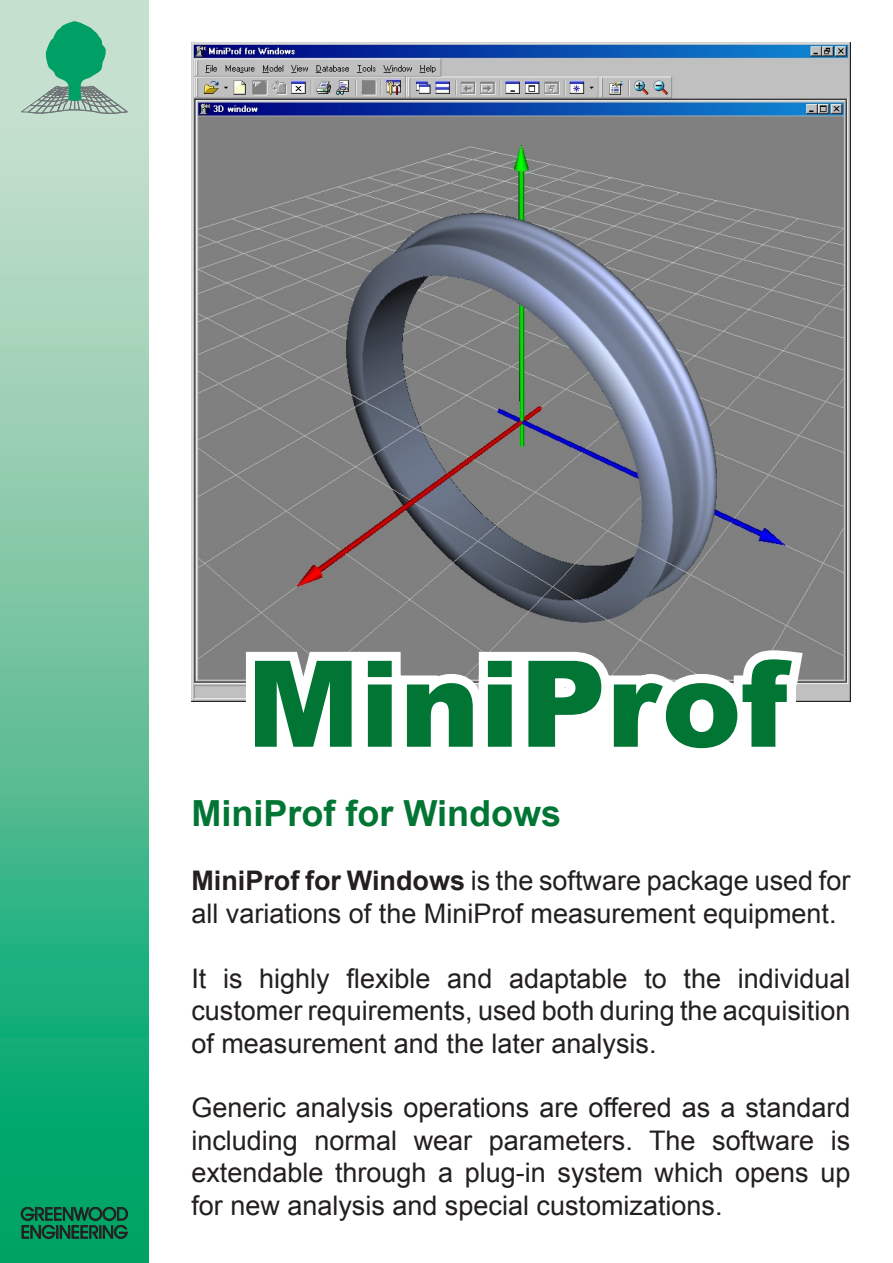
<style>
.page{position:relative;width:893px;height:1263px;background:#fff}
.page>*{position:absolute;margin:0;border:0;box-sizing:border-box;transform-origin:0 0}
.t1{font:900 120px "Arial";color:#007534}
.t2{font:700 36px "Arial";color:#007534}
.t3{font:27px/32.4px "Arial";color:#231f20;text-align:justify}
.t4{font:17.7px/18px "Avant Garde IT Cby BT";color:#231f20}
.s1{font-weight:700}
</style>
<div class="page">
<div style="left:0;top:0;width:149px;height:115px;background:#c5e0ce"></div>
<svg style="left:21px;top:21px;width:107px;height:93px"></svg>
<svg style="left:0;top:115px;width:149px;height:1148px;background:#63c19a"></svg>
<svg style="left:20px;top:1206px;width:108px;height:33px;background:#0d7049"></svg>
<img style="left:191px;top:43px;width:659px;height:659px">
<svg style="left:237px;top:519px;width:576px;height:183px"></svg>
<p class="t4" style="left:21px;top:1205px;width:109px">GREENWOOD<br>ENGINEERING</p>
<h1 class="t1" style="left:246px;top:617px;width:543px">MiniProf</h1>
<h2 class="t2" style="left:191px;top:789px;width:371px">MiniProf for Windows</h2>
<p class="t3" style="left:191px;top:865px;width:661px"><span class="s1">MiniProf for Windows</span> is the software package used for all variations of the MiniProf measurement equipment.</p>
<p class="t3" style="left:191px;top:962px;width:661px">It is highly flexible and adaptable to the individual customer requirements, used both during the acquisition of measurement and the later analysis.</p>
<p class="t3" style="left:191px;top:1092px;width:661px">Generic analysis operations are offered as a standard including normal wear parameters. The software is extendable through a plug-in system which opens up for new analysis and special customizations.</p>
</div>
